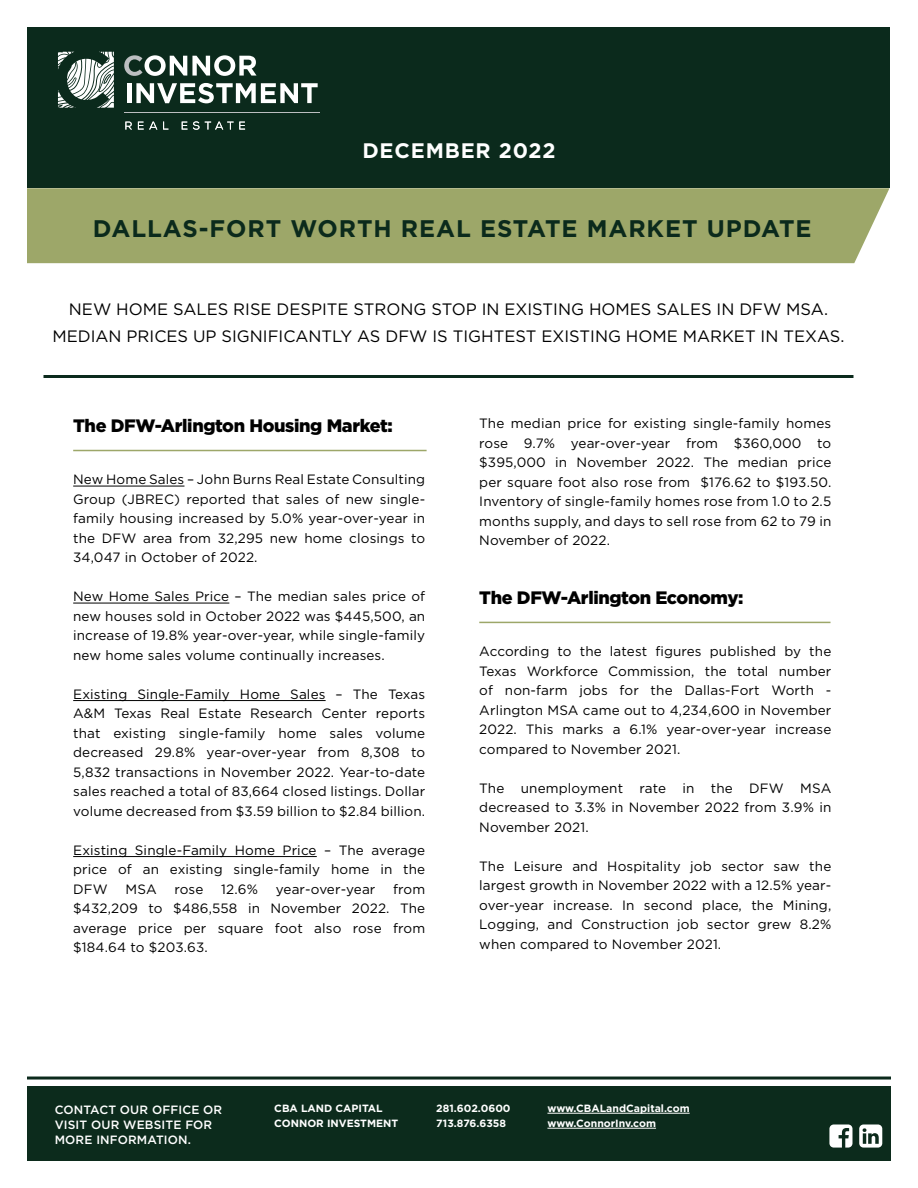
<style>
.page{position:relative;width:918px;height:1188px;background:#fff}
.page>*{position:absolute;margin:0;border:0;box-sizing:border-box;transform-origin:0 0}
.t1{font:700 24px "Gotham";letter-spacing:.04em;color:#0b2a1c}
.t2{font:700 21px "Gotham";letter-spacing:.04em;color:#fff}
.t3{font:900 18px "Gotham";letter-spacing:-.02em;color:#000}
.t4{font:16.5px/27px "Gotham";color:#000;text-align:center}
.t5{font:13.5px/19.5px "Gotham";letter-spacing:.01em;color:#000;text-align:justify}
.t6{font:500 12px/15px "Gotham";letter-spacing:.01em;color:#fff}
.t7{font:700 10.5px "Gotham";color:#fff}
</style>
<div class="page">
<div style="left:27px;top:188px;width:863px;height:75px;background:#9da769"></div>
<hr style="left:73px;top:486px;width:111px;height:1px;background:#000">
<hr style="left:73px;top:603px;width:156px;height:1px;background:#000">
<hr style="left:73px;top:700px;width:253px;height:1px;background:#000">
<hr style="left:73px;top:856px;width:244px;height:1px;background:#000">
<hr style="left:73px;top:450px;width:354px;height:1px;background:#9da769">
<hr style="left:479px;top:622px;width:352px;height:1px;background:#9da769">
<div style="left:28px;top:28px;width:862px;height:160px;background:#0b2a1c"></div>
<hr style="left:43px;top:375px;width:810px;height:3px;background:#0b2a1c">
<hr style="left:27px;top:1077px;width:864px;height:3px;background:#0b2a1c">
<div style="left:27px;top:1086px;width:864px;height:75px;background:#0c2b1c"></div>
<hr style="left:127px;top:83px;width:4px;height:20px;background:#fff">
<svg style="left:136px;top:83px;width:182px;height:20px"></svg>
<svg style="left:124px;top:55px;width:133px;height:21px"></svg>
<svg style="left:125px;top:122px;width:7px;height:8px"></svg>
<svg style="left:138px;top:122px;width:19px;height:8px"></svg>
<svg style="left:163px;top:122px;width:5px;height:8px"></svg>
<svg style="left:182px;top:122px;width:5px;height:8px"></svg>
<svg style="left:193px;top:121px;width:6px;height:9px"></svg>
<svg style="left:205px;top:122px;width:40px;height:8px"></svg>
<hr style="left:124px;top:112px;width:196px;height:1px;background:#bcbec0">
<svg style="left:58px;top:52px;width:56px;height:56px"></svg>
<svg style="left:829px;top:1125px;width:24px;height:23px"></svg>
<svg style="left:859px;top:1125px;width:23px;height:23px"></svg>
<hr style="left:547px;top:1113px;width:143px;height:1px;background:#fff">
<hr style="left:547px;top:1128px;width:109px;height:1px;background:#fff">
<p class="t2" style="left:362px;top:136px;width:195px">DECEMBER 2022</p>
<p class="t1" style="left:93px;top:213px;width:720px">DALLAS-FORT WORTH REAL ESTATE MARKET UPDATE</p>
<p class="t4" style="left:53px;top:296px;width:793px">NEW HOME SALES RISE DESPITE STRONG STOP IN EXISTING HOMES SALES IN DFW MSA.<br>MEDIAN PRICES UP SIGNIFICANTLY AS DFW IS TIGHTEST EXISTING HOME MARKET IN TEXAS.</p>
<p class="t3" style="left:73px;top:413px;width:321px">The DFW-Arlington Housing Market:</p>
<p class="t5" style="left:73px;top:469px;width:354px">New Home Sales – John Burns Real Estate Consulting Group (JBREC) reported that sales of new single&shy;family housing increased by 5.0% year-over-year in the DFW area from 32,295 new home closings to 34,047 in October of 2022.</p>
<p class="t5" style="left:73px;top:586px;width:354px">New Home Sales Price – The median sales price of new houses sold in October 2022 was $445,500, an increase of 19.8% year-over-year, while single-family new home sales volume continually increases.</p>
<p class="t5" style="left:73px;top:684px;width:354px">Existing Single-Family Home Sales – The Texas A&amp;M Texas Real Estate Research Center reports that existing single-family home sales volume decreased 29.8% year-over-year from 8,308 to 5,832 transactions in November 2022. Year-to-date sales reached a total of 83,664 closed listings. Dollar volume decreased from $3.59 billion to $2.84 billion.</p>
<p class="t5" style="left:73px;top:840px;width:354px">Existing Single-Family Home Price – The average price of an existing single-family home in the DFW</p>
<p class="t5" style="left:73px;top:879px;width:354px;text-indent:320px">from $432,209 to $486,558 in November 2022. The average price per square foot also rose from $184.64 to $203.63.</p>
<p class="t5" style="left:126px;top:879px;width:33px">MSA</p>
<p class="t5" style="left:175px;top:879px;width:31px">rose</p>
<p class="t5" style="left:221px;top:879px;width:38px">12.6%</p>
<p class="t5" style="left:276px;top:879px;width:101px">year-over-year</p>
<p class="t5" style="left:479px;top:413px;width:354px">The median price for existing single-family homes rose 9.7% year-over-year from $360,000 to $395,000 in November 2022. The median price per square foot also rose from $176.62 to $193.50.<br>Inventory of single-family homes rose from 1.0 to 2.5</p>
<p class="t5" style="left:479px;top:511px;width:354px">months supply, and days to sell rose from 62 to 79 in<br>November of 2022.</p>
<p class="t3" style="left:479px;top:585px;width:266px">The DFW-Arlington Economy:</p>
<p class="t5" style="left:479px;top:641px;width:354px">According to the latest figures published by the Texas Workforce Commission, the total number of non-farm jobs for the Dallas-Fort Worth - Arlington MSA came out to 4,234,600 in November 2022. This marks a 6.1% year-over-year increase compared to November 2021.</p>
<p class="t5" style="left:479px;top:778px;width:354px">The unemployment rate in the DFW MSA decreased to 3.3% in November 2022 from 3.9% in November 2021.</p>
<p class="t5" style="left:479px;top:856px;width:354px">The Leisure and Hospitality job sector saw the largest growth in November 2022 with a 12.5% year&shy;over-year increase. In second place, the Mining, Logging, and Construction job sector grew 8.2% when compared to November 2021.</p>
<p class="t6" style="left:55px;top:1102px;width:169px">CONTACT OUR OFFICE OR<br>VISIT OUR WEBSITE FOR<br>MORE INFORMATION.</p>
<p class="t7" style="left:274px;top:1101px;width:110px">CBA LAND CAPITAL</p>
<p class="t7" style="left:436px;top:1101px;width:76px">281.602.0600</p>
<p class="t7" style="left:547px;top:1101px;width:144px">www.CBALandCapital.com</p>
<p class="t7" style="left:274px;top:1116px;width:125px">CONNOR INVESTMENT</p>
<p class="t7" style="left:436px;top:1116px;width:71px">713.876.6358</p>
<p class="t7" style="left:547px;top:1116px;width:110px">www.ConnorInv.com</p>
</div>
